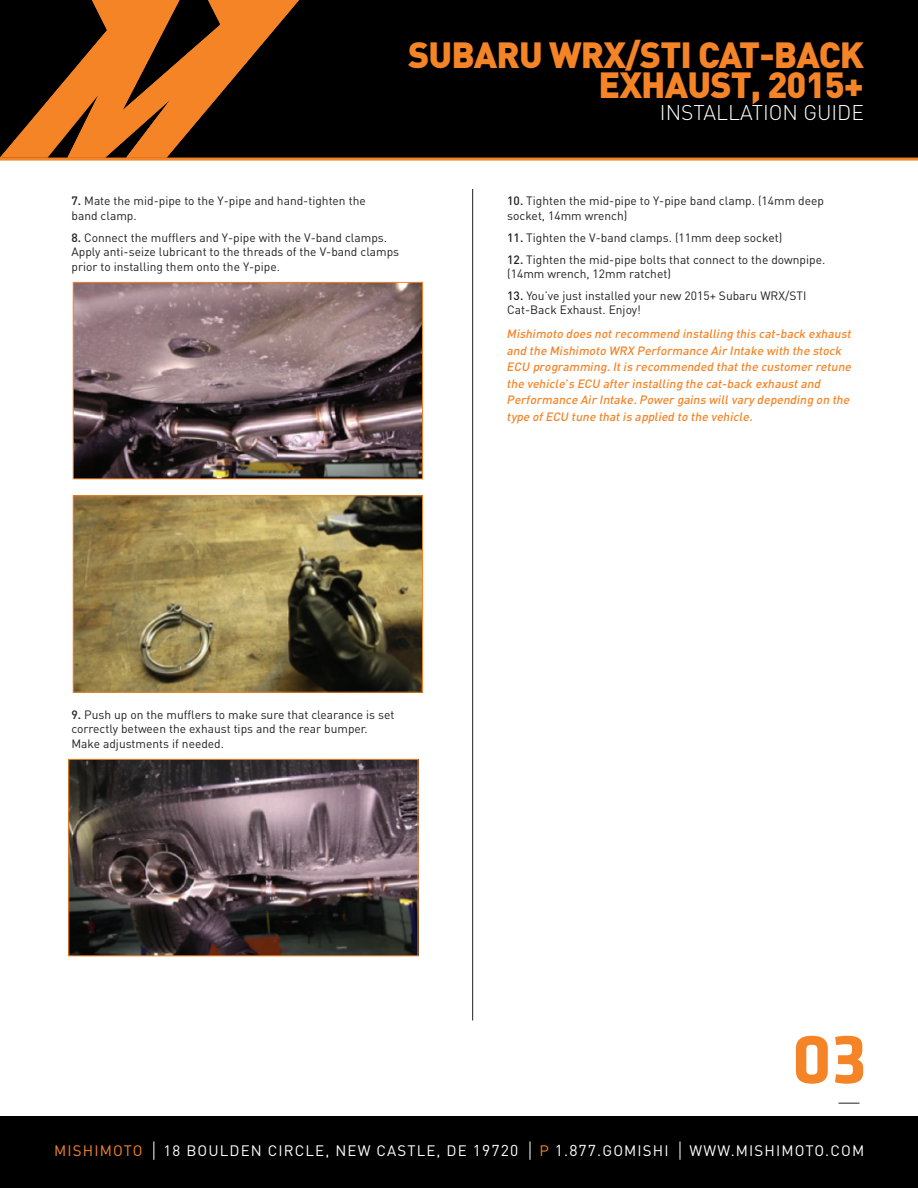
<style>
.page{position:relative;width:918px;height:1188px;background:#fff}
.page>*{position:absolute;margin:0;border:0;box-sizing:border-box;transform-origin:0 0}
.t1{font:700 72px "Klavika";color:#f58427}
.t2{font:900 36px/30px "DIN";letter-spacing:-.025em;color:#f58427;text-align:right}
.t3{font:300 21px "DIN";color:#fff}
.t4{font:15.6px "DIN";letter-spacing:.075em;color:#fff}
.t5{font:15px "DIN";letter-spacing:.075em;color:#fff}
.t6{font:15px "DIN";letter-spacing:.075em;color:#f58427}
.t7{font:12px/14.4px "DIN";color:#231f20}
.t8{font:italic 12px/16.5px "DIN Med Lab";color:#f58427}
.s1{font-weight:500}
.s2{font-size:15px}
.s3{color:#f58427}
.s4{font-size:15.6px}
</style>
<div class="page">
<div style="left:0;top:0;width:918px;height:161px;background:#000001"></div>
<svg style="left:839px;top:1103px;width:21px;height:1px"></svg>
<hr style="left:472px;top:189px;width:1px;height:831px;background:#231f20">
<svg style="left:0;top:0;width:299px;height:158px;background:#753f13"></svg>
<img style="left:75px;top:284px;width:346px;height:193px">
<div style="left:73px;top:282px;width:350px;height:197px;border:1px solid #f58427"></div>
<img style="left:75px;top:497px;width:346px;height:194px">
<div style="left:73px;top:495px;width:350px;height:198px;border:1px solid #f58427"></div>
<img style="left:70px;top:761px;width:346px;height:193px">
<div style="left:68px;top:759px;width:350px;height:197px;border:1px solid #f58427"></div>
<div style="left:0;top:1117px;width:918px;height:71px;background:#000001"></div>
<svg style="left:154px;top:1141px;width:1px;height:19px"></svg>
<svg style="left:530px;top:1141px;width:1px;height:19px"></svg>
<svg style="left:680px;top:1141px;width:1px;height:19px"></svg>
<h2 class="t2" style="left:408px;top:38px;width:457px">SUBARU WRX/STI CAT-BACK<br>EXHAUST, 2015+</h2>
<h3 class="t3" style="left:660px;top:99px;width:206px">INSTALLATION GUIDE</h3>
<p class="t7" style="left:72px;top:194px;width:296px"><span class="s1">7.</span> Mate the mid-pipe to the Y-pipe and hand-tighten the band clamp.</p>
<p class="t7" style="left:72px;top:230px;width:329px"><span class="s1">8.</span> Connect the mufflers and Y-pipe with the V-band clamps.<br>Apply anti-seize lubricant to the threads of the V-band clamps prior to installing them onto the Y-pipe.</p>
<p class="t7" style="left:507px;top:194px;width:318px"><span class="s1">10.</span> Tighten the mid-pipe to Y-pipe band clamp. (14mm deep socket, 14mm wrench)</p>
<p class="t7" style="left:507px;top:230px;width:277px"><span class="s1">11.</span> Tighten the V-band clamps. (11mm deep socket)</p>
<p class="t7" style="left:507px;top:252px;width:320px"><span class="s1">12.</span> Tighten the mid-pipe bolts that connect to the downpipe. (14mm wrench, 12mm ratchet)</p>
<p class="t7" style="left:507px;top:288px;width:301px"><span class="s1">13.</span> You’ve just installed your new 2015+ Subaru WRX/STI<br>Cat-Back Exhaust. Enjoy!</p>
<p class="t8" style="left:507px;top:325px;width:346px">Mishimoto does not recommend installing this cat-back exhaust and the Mishimoto WRX Performance Air Intake with the stock ECU programming. It is recommended that the customer retune the vehicle’s ECU after installing the cat-back exhaust and Performance Air Intake. Power gains will vary depending on the type of ECU tune that is applied to the vehicle.</p>
<p class="t7" style="left:72px;top:707px;width:325px"><span class="s1">9.</span> Push up on the mufflers to make sure that clearance is set correctly between the exhaust tips and the rear bumper.<br>Make adjustments if needed.</p>
<h1 class="t1" style="left:792px;top:1020px;width:76px">03</h1>
<p class="t6" style="left:54px;top:1142px;width:90px">MISHIMOTO</p>
<p class="t5" style="left:164px;top:1142px;width:46px">18 Boulden</p>
<p class="t5" style="left:268px;top:1142px;width:21px">Circle</p>
<p class="t5" style="left:325px;top:1142px;width:73px">, New Castle</p>
<h3 class="t4" style="left:437px;top:1141px;width:83px"><span class="s2">, DE</span> 19720</h3>
<p class="t5" style="left:539px;top:1142px;width:131px"><span class="s3">P</span> <span class="s4">1</span>.<span class="s4">877</span>.GOMISHI</p>
<p class="t5" style="left:690px;top:1142px;width:176px">WWW.MISHIMOTO.COM</p>
</div>
